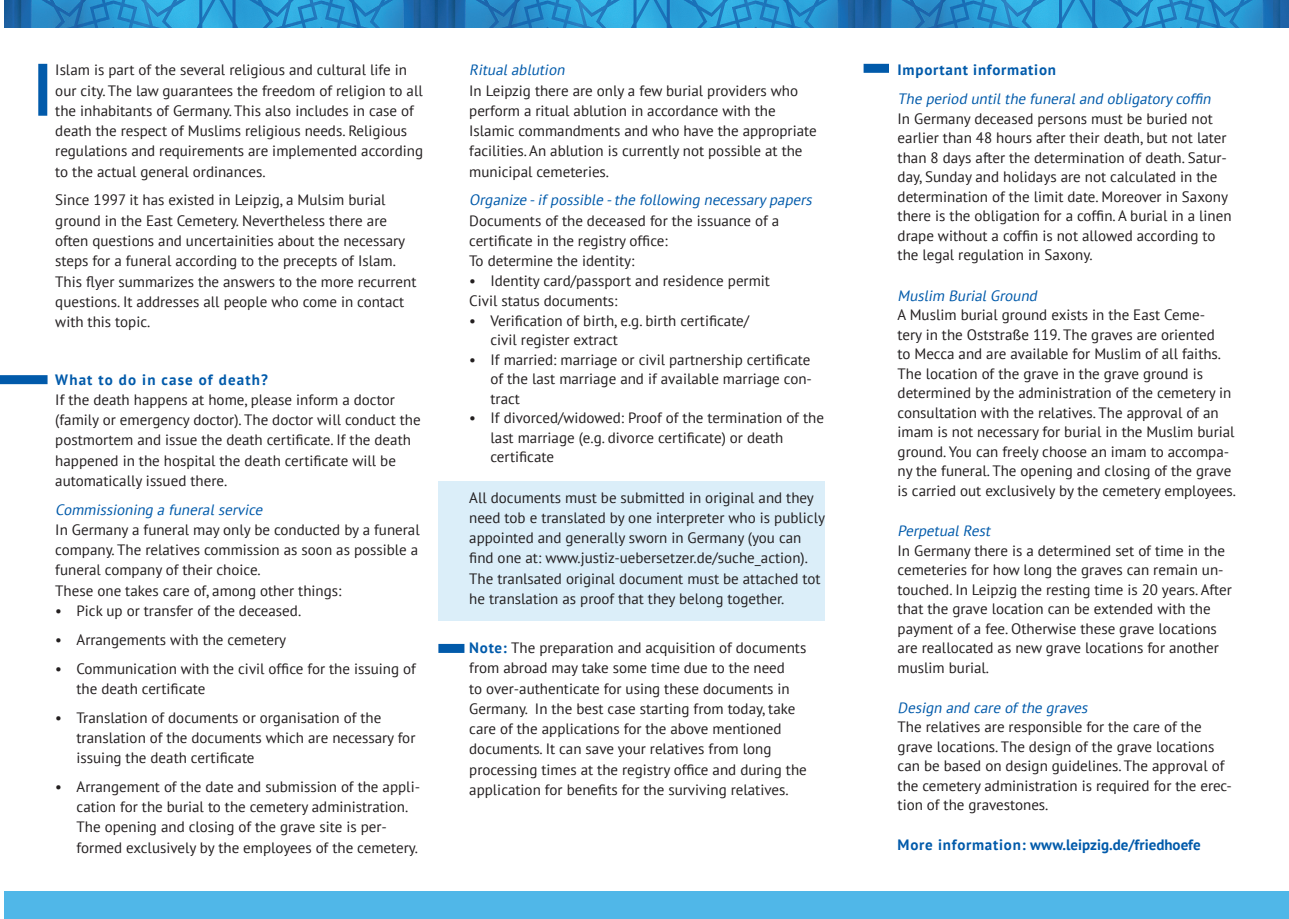
<style>
.page{position:relative;width:1289px;height:919px;background:#fff}
.page>*{position:absolute;margin:0;border:0;box-sizing:border-box;transform-origin:0 0}
.t1{font:15px/20.2px "PT Sans";color:#231f20}
.t2{font:italic 15px "PT Sans";color:#015aaa}
.t3{font:700 15px "PT Sans";color:#015aaa}
.t4{font:700 15px "PT Sans";letter-spacing:.075em;color:#015aaa}
.t5{font:700 15px "PT Sans";letter-spacing:.05em;color:#015aaa}
.s1{font-weight:700;color:#015aaa}
</style>
<div class="page">
<div style="left:863px;top:64px;width:26px;height:9px;background:#015aaa"></div>
<div style="left:38px;top:64px;width:9px;height:52px;background:#015aaa"></div>
<div style="left:0;top:375px;width:48px;height:9px;background:#015aaa"></div>
<div style="left:438px;top:644px;width:26px;height:9px;background:#015aaa"></div>
<div style="left:863px;top:891px;width:425px;height:27px;background:#50b7e8"></div>
<div style="left:438px;top:891px;width:425px;height:27px;background:#50b7e8"></div>
<div style="left:4px;top:891px;width:434px;height:27px;background:#50b7e8"></div>
<img style="left:4px;top:0;width:1284px;height:28px">
<div style="left:438px;top:481px;width:387px;height:140px;background:#dbeef9"></div>
<p class="t1" style="left:55px;top:60px;width:369px">Islam is part of the several religious and cultural life in our city. The law guarantees the freedom of religion to all the inhabitants of Germany. This also includes in case of death the respect of Muslims religious needs. Religious regulations and requirements are implemented according to the actual general ordinances.</p>
<p class="t1" style="left:55px;top:190px;width:363px">Since 1997 it has existed in Leipzig, a Mulsim burial ground in the East Cemetery. Nevertheless there are often questions and uncertainities about the necessary steps for a funeral according to the precepts of Islam.<br>This flyer summarizes the answers to the more recurrent questions. It addresses all people who come in contact with this topic.</p>
<p class="t4" style="left:55px;top:369px;width:214px">What to do in case of death?</p>
<p class="t1" style="left:55px;top:389px;width:367px">If the death happens at home, please inform a doctor (family or emergency doctor). The doctor will conduct the postmortem and issue the death certificate. If the death happened in the hospital the death certificate will be automatically issued there.</p>
<p class="t2" style="left:55px;top:499px;width:212px">Commissioning a funeralservice</p>
<p class="t1" style="left:55px;top:519px;width:366px">In Germany a funeral may only be conducted by a funeral company. The relatives commission as soon as possible a funeral company of their choice.<br>These one takes care of, among other things:</p>
<p class="t1" style="left:55px;top:600px;width:247px">• Pick up or transfer of the deceased.</p>
<p class="t1" style="left:55px;top:629px;width:232px">• Arrangements with the cemetery</p>
<p class="t1" style="left:77px;top:657px;width:341px;text-indent:-21px">• Communication with the civil office for the issuing of the death certificate</p>
<p class="t1" style="left:77px;top:706px;width:340px;text-indent:-21px">• Translation of documents or organisation of the translation of the documents which are necessary for issuing the death certificate</p>
<p class="t1" style="left:77px;top:776px;width:345px;text-indent:-21px">• Arrangement of the date and submission of the appli&shy;cation for the burial to the cemetery administration.<br>The opening and closing of the grave site is per&shy;formed exclusively by the employees of the cemetery.</p>
<p class="t2" style="left:469px;top:60px;width:100px">Ritualablution</p>
<p class="t1" style="left:469px;top:80px;width:349px">In Leipzig there are only a few burial providers who perform a ritual ablution in accordance with the Islamic commandments and who have the appropriate facilities. An ablution is currently not possible at the municipal cemeteries.</p>
<p class="t2" style="left:469px;top:190px;width:347px">Organize -ifpossible -the following necessarypapers</p>
<p class="t1" style="left:469px;top:210px;width:311px">Documents of the deceased for the issuance of a certificate in the registry office:<br>To determine the identity:</p>
<p class="t1" style="left:469px;top:270px;width:302px">• Identity card/passport and residence permit<br>Civil status documents:</p>
<p class="t1" style="left:490px;top:310px;width:260px;line-height:19.5px;text-indent:-21px">• Verification of birth, e.g. birth certificate/ civil register extract</p>
<p class="t1" style="left:490px;top:349px;width:323px;line-height:19.5px;text-align:justify;text-indent:-21px">• If married: marriage or civil partnership certificate of the last marriage and if available marriage con&shy;tract</p>
<p class="t1" style="left:490px;top:407px;width:335px;line-height:19.5px;text-indent:-21px">• If divorced/widowed: Proof of the termination of the last marriage (e.g. divorce certificate) or death certificate</p>
<p class="t1" style="left:469px;top:487px;width:357px">All documents must be submitted in original and they need tob e translated by one interpreter who is publicly appointed and generally sworn in Germany (you can find one at: www.justiz-uebersetzer.de/suche_action).<br>The tranlsated original document must be attached tot he translation as proof that they belong together.</p>
<p class="t1" style="left:469px;top:637px;width:339px"><span class="s1">Note:</span> The preparation and acquisition of documents from abroad may take some time due to the need<br>to over-authenticate for using these documents in Germany. In the best case starting from today, take care of the applications for the above mentioned documents. It can save your relatives from long processing times at the registry office and during the application for benefits for the surviving relatives.</p>
<p class="t5" style="left:897px;top:60px;width:160px">Important information</p>
<p class="t2" style="left:897px;top:89px;width:318px">The period untilthe funeraland obligatorycoffin</p>
<p class="t1" style="left:897px;top:108px;width:335px;line-height:19.5px">In Germany deceased persons must be buried not earlier than 48 hours after their death, but not later than 8 days after the determination of death. Satur&shy;day, Sunday and holidays are not calculated in the determination of the limit date. Moreover in Saxony there is the obligation for a coffin. A burial in a linen drape without a coffin is not allowed according to the legal regulation in Saxony.</p>
<p class="t2" style="left:897px;top:286px;width:144px">Muslim BurialGround</p>
<p class="t1" style="left:897px;top:305px;width:340px;line-height:19.5px">A Muslim burial ground exists in the East Ceme-<br>tery in the Oststraße 119. The graves are oriented<br>to Mecca and are available for Muslim of all faiths.<br>The location of the grave in the grave ground is determined by the administration of the cemetery in consultation with the relatives. The approval of an imam is not necessary for burial in the Muslim burial ground. You can freely choose an imam to accompa&shy;ny the funeral. The opening and closing of the grave is carried out exclusively by the cemetery employees.</p>
<p class="t2" style="left:897px;top:521px;width:97px">PerpetualRest</p>
<p class="t1" style="left:897px;top:540px;width:336px;line-height:19.5px">In Germany there is a determined set of time in the cemeteries for how long the graves can remain un&shy;touched. In Leipzig the resting time is 20 years. After that the grave location can be extended with the payment of a fee. Otherwise these grave locations are reallocated as new grave locations for another muslim burial.</p>
<p class="t2" style="left:897px;top:697px;width:195px">Design and care ofthe graves</p>
<p class="t1" style="left:897px;top:716px;width:336px;line-height:19.5px">The relatives are responsible for the care of the grave locations. The design of the grave locations can be based on design guidelines. The approval of the cemetery administration is required for the erec&shy;tion of the gravestones.</p>
<p class="t3" style="left:897px;top:834px;width:304px">More information: www.leipzig.de/friedhoefe</p>
</div>
